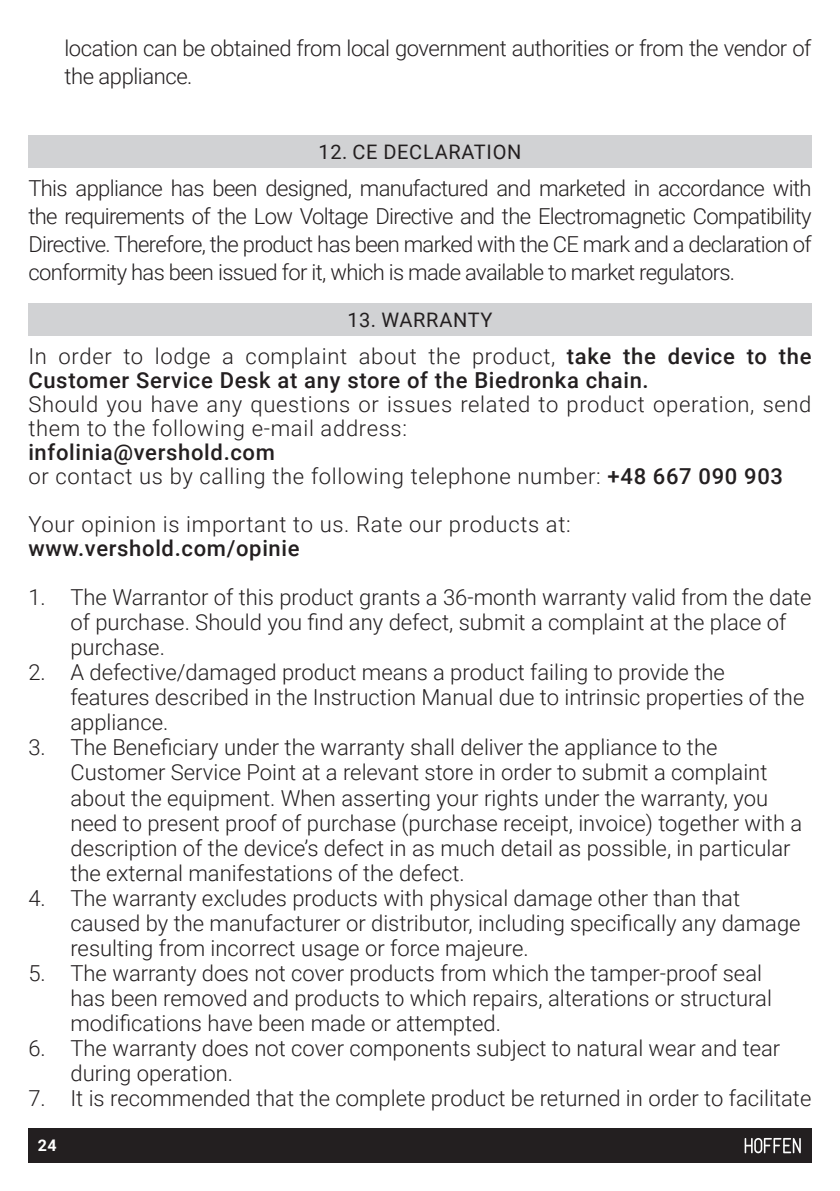
<style>
.page{position:relative;width:840px;height:1191px;background:#fff}
.page>*{position:absolute;margin:0;border:0;box-sizing:border-box;transform-origin:0 0}
.t1{font:300 22px/25px "Roboto";color:#231f20}
.t2{font:300 22px/24px "Roboto";letter-spacing:.03em;color:#231f20}
.t3{font:500 22px/24px "Roboto";letter-spacing:.03em;color:#231f20}
.t4{font:300 22px/28px "Roboto";letter-spacing:-.02em;color:#231f20}
.TYTULY_ROZDZIALOW{font:20px "Roboto";letter-spacing:.035em;color:#231f20}
.t5{font:700 16px "Roboto";color:#fff}
.s1{font-weight:300}
.s2{font-weight:500}
</style>
<div class="page">
<div style="left:28px;top:1128px;width:783px;height:34px;background:#231f20"></div>
<svg style="left:744px;top:1138px;width:56px;height:15px"></svg>
<div style="left:28px;top:136px;width:783px;height:32px;background:#d1d2d4"></div>
<div style="left:28px;top:303px;width:783px;height:32px;background:#d1d2d4"></div>
<p class="t4" style="left:64px;top:34px;width:748px">location can be obtained from local government authorities or from the vendor of the appliance.</p>
<p class="TYTULY_ROZDZIALOW" style="left:318px;top:138px;width:204px">12. CE DECLARATION</p>
<p class="t1" style="left:28px;top:173px;width:784px;line-height:28px;text-align:justify">This appliance has been designed, manufactured and marketed in accordance with the requirements of the Low Voltage Directive and the Electromagnetic Compatibility Directive. Therefore, the product has been marked with the CE mark and a declaration of conformity has been issued for it, which is made available to market regulators.</p>
<p class="TYTULY_ROZDZIALOW" style="left:347px;top:305px;width:147px">13. WARRANTY</p>
<p class="t3" style="left:28px;top:344px;width:784px"><span class="s1">In order to lodge a complaint about the product,</span> take the device to the<br>Customer Service Desk at any store of the Biedronka chain.</p>
<p class="t2" style="left:28px;top:392px;width:784px">Should you have any questions or issues related to product operation, send them to the following e-mail address:</p>
<p class="t3" style="left:28px;top:440px;width:248px">infolinia@vershold.com</p>
<p class="t2" style="left:28px;top:464px;width:755px">or contact us by calling the following telephone number: <span class="s2">+48 667 090 903</span></p>
<p class="t2" style="left:28px;top:512px;width:543px">Your opinion is important to us. Rate our products at:</p>
<p class="t3" style="left:28px;top:536px;width:272px">www.vershold.com/opinie</p>
<p class="t1" style="left:70px;top:584px;width:742px;text-indent:-42px">1. The Warrantor of this product grants a 36-month warranty valid from the date of purchase. Should you find any defect, submit a complaint at the place of purchase.</p>
<p class="t1" style="left:70px;top:659px;width:735px;text-indent:-42px">2. A defective/damaged product means a product failing to provide the features described in the Instruction Manual due to intrinsic properties of the appliance.</p>
<p class="t1" style="left:70px;top:734px;width:733px;text-indent:-42px">3. The Beneficiary under the warranty shall deliver the appliance to the Customer Service Point at a relevant store in order to submit a complaint about the equipment. When asserting your rights under the warranty, you need to present proof of purchase (purchase receipt, invoice) together with a description of the device’s defect in as much detail as possible, in particular the external manifestations of the defect.</p>
<p class="t1" style="left:70px;top:884px;width:731px;text-indent:-42px">4. The warranty excludes products with physical damage other than that caused by the manufacturer or distributor, including specifically any damage resulting from incorrect usage or force majeure.</p>
<p class="t1" style="left:70px;top:959px;width:702px;text-indent:-42px">5. The warranty does not cover products from which the tamper-proof seal has been removed and products to which repairs, alterations or structural modifications have been made or attempted.</p>
<p class="t1" style="left:70px;top:1034px;width:711px;text-indent:-42px">6. The warranty does not cover components subject to natural wear and tear during operation.</p>
<p class="t1" style="left:28px;top:1084px;width:784px">7. It is recommended that the complete product be returned in order to facilitate</p>
<p class="t5" style="left:28px;top:1133px;width:30px"><sup>3</sup>24</p>
</div>
